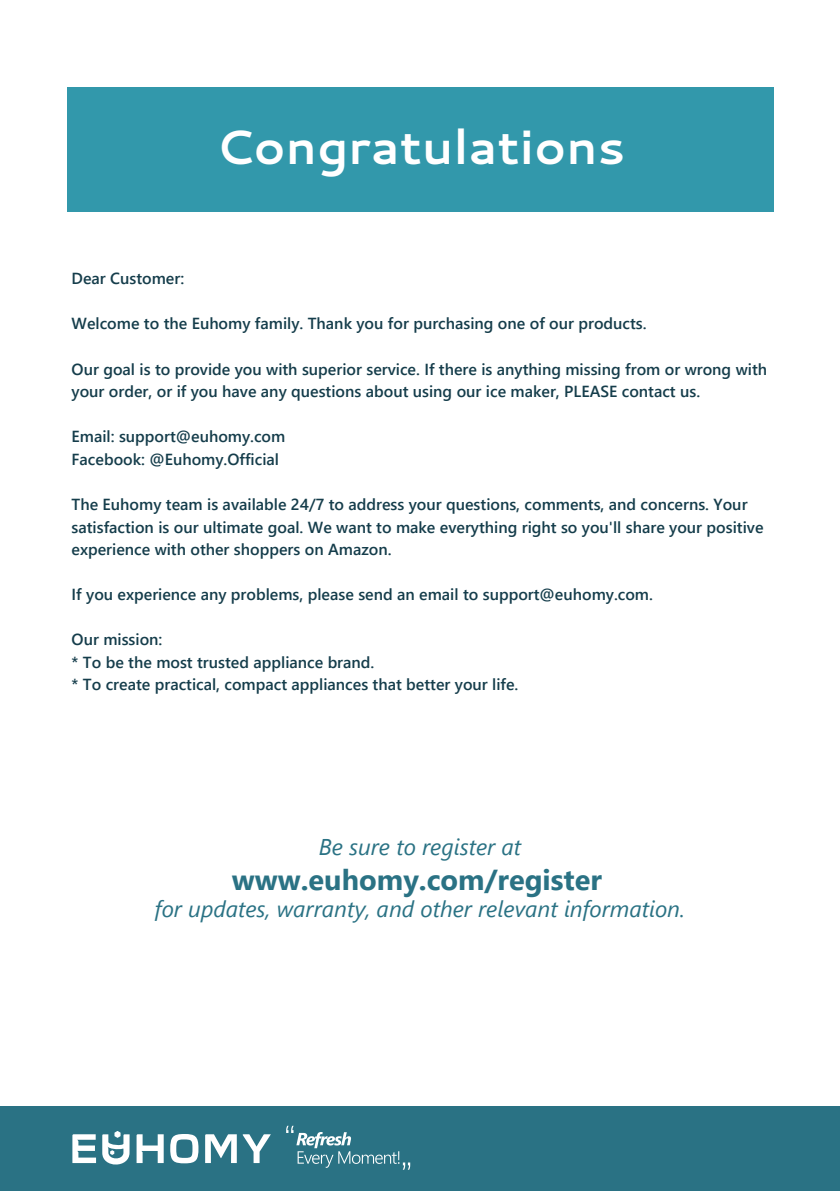
<style>
.page{position:relative;width:840px;height:1191px;background:#fff}
.page>*{position:absolute;margin:0;border:0;box-sizing:border-box;transform-origin:0 0}
.t1{font:700 48.2px "Cantarell";color:#fff}
.t2{font:700 28.8px "Segoe UI";color:#2a7284}
.t3{font:italic 22.8px "Segoe UI";color:#2a7284}
.t4{font:600 16px/22.6px "Segoe UI";color:#153d4b}
</style>
<div class="page">
<div style="left:0;top:1106px;width:839px;height:85px;background:#2a7284"></div>
<svg style="left:72px;top:1131px;width:199px;height:34px"></svg>
<div style="left:67px;top:87px;width:706px;height:125px;background:#3298ab"></div>
<svg style="left:286px;top:1125px;width:124px;height:44px"></svg>
<h1 class="t1" style="left:215px;top:113px;width:411px">Congratulations</h1>
<p class="t4" style="left:72px;top:266px;width:114px">Dear Customer:</p>
<p class="t4" style="left:72px;top:311px;width:576px">Welcome to the Euhomy family. Thank you for purchasing one of our products.</p>
<p class="t4" style="left:72px;top:356px;width:696px">Our goal is to provide you with superior service. If there is anything missing from or wrong with your order, or if you have any questions about using our ice maker, PLEASE contact us.</p>
<p class="t4" style="left:72px;top:424px;width:215px">Email: support@euhomy.com<br>Facebook: @Euhomy.Official</p>
<p class="t4" style="left:72px;top:491px;width:693px">The Euhomy team is available 24/7 to address your questions, comments, and concerns. Your satisfaction is our ultimate goal. We want to make everything right so you'll share your positive experience with other shoppers on Amazon.</p>
<p class="t4" style="left:72px;top:582px;width:582px">If you experience any problems, please send an email to support@euhomy.com.</p>
<p class="t4" style="left:72px;top:627px;width:448px">Our mission:<br>* To be the most trusted appliance brand.<br>* To create practical, compact appliances that better your life.</p>
<h3 class="t3" style="left:318px;top:826px;width:204px">Be sure to register at</h3>
<h2 class="t2" style="left:231px;top:852px;width:371px">www.euhomy.com/register</h2>
<h3 class="t3" style="left:155px;top:888px;width:531px">for updates, warranty, and other relevant information.</h3>
</div>
